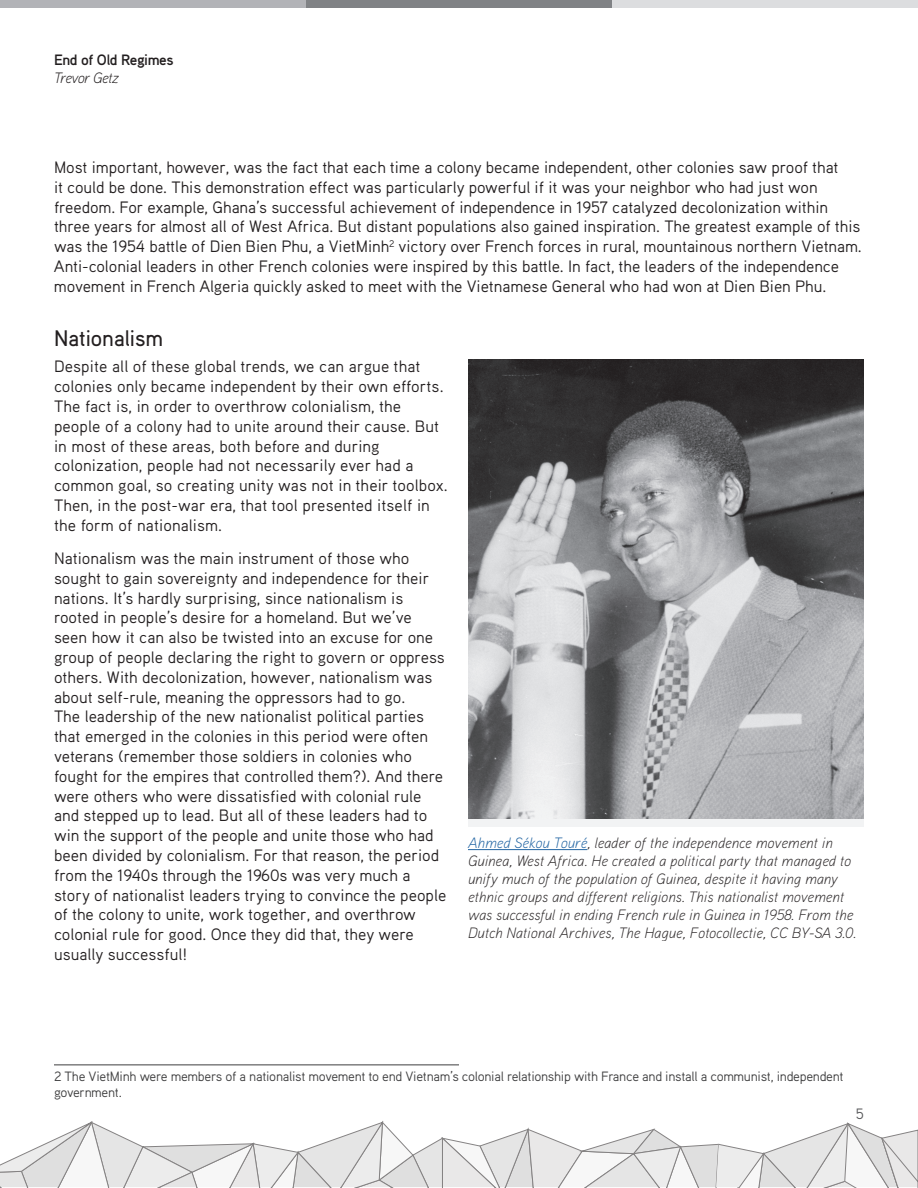
<style>
.page{position:relative;width:918px;height:1188px;background:#fff}
.page>*{position:absolute;margin:0;border:0;box-sizing:border-box;transform-origin:0 0}
.Heading{font:500 22.5px "Aaux Pro";color:#231f20}
.Body{font:16.5px/19.8px "Aaux Pro";color:#231f20}
.t1{font:italic 300 15px/18px "Aaux Pro";color:#231f20}
.t2{font:700 15px "Aaux Pro";letter-spacing:-.03em;color:#231f20}
.t3{font:italic 300 15px "Aaux Pro";letter-spacing:-.035em;color:#231f20}
.t4{font:15px "Aaux Pro";color:#57585a}
.t5{font:13.5px/16.2px "Aaux Pro";letter-spacing:-.02em;color:#3e3e3f}
.s1{color:#175d9e}
</style>
<div class="page">
<div style="left:0;top:0;width:306px;height:8px;background:#b2b3b7"></div>
<div style="left:306px;top:0;width:306px;height:8px;background:#808285"></div>
<div style="left:612px;top:0;width:306px;height:8px;background:#dcdddf"></div>
<svg style="left:0;top:1121px;width:918px;height:67px"></svg>
<hr style="left:54px;top:1065px;width:405px;height:1px;background:#3e3e3f">
<img style="left:468px;top:359px;width:396px;height:459px">
<hr style="left:468px;top:849px;width:119px;height:1px;background:#175d9e">
<p class="t2" style="left:54px;top:51px;width:121px">End of Old Regimes</p>
<p class="t3" style="left:54px;top:69px;width:66px">Trevor Getz</p>
<p class="Body" style="left:54px;top:157px;width:809px">Most important, however, was the fact that each time a colony became independent, other colonies saw proof that<br>it could be done. This demonstration effect was particularly powerful if it was your neighbor who had just won freedom. For example, Ghana’s successful achievement of independence in 1957 catalyzed decolonization within three years for almost all of West Africa. But distant populations also gained inspiration. The greatest example of this was the 1954 battle of Dien Bien Phu, a VietMinh<sup>2</sup> victory over French forces in rural, mountainous northern Vietnam.<br>Anti-colonial leaders in other French colonies were inspired by this battle. In fact, the leaders of the independence movement in French Algeria quickly asked to meet with the Vietnamese General who had won at Dien Bien Phu.</p>
<h2 class="Heading" style="left:54px;top:324px;width:111px">Nationalism</h2>
<p class="Body" style="left:54px;top:356px;width:395px">Despite all of these global trends, we can argue that colonies only became independent by their own efforts.<br>The fact is, in order to overthrow colonialism, the people of a colony had to unite around their cause. But in most of these areas, both before and during colonization, people had not necessarily ever had a common goal, so creating unity was not in their toolbox.<br>Then, in the post-war era, that tool presented itself in the form of nationalism.</p>
<p class="Body" style="left:54px;top:548px;width:394px">Nationalism was the main instrument of those who sought to gain sovereignty and independence for their nations. It’s hardly surprising, since nationalism is rooted in people’s desire for a homeland. But we’ve seen how it can also be twisted into an excuse for one group of people declaring the right to govern or oppress others. With decolonization, however, nationalism was about self-rule, meaning the oppressors had to go.<br>The leadership of the new nationalist political parties that emerged in the colonies in this period were often veterans (remember those soldiers in colonies who fought for the empires that controlled them?). And there were others who were dissatisfied with colonial rule and stepped up to lead. But all of these leaders had to win the support of the people and unite those who had been divided by colonialism. For that reason, the period from the 1940s through the 1960s was very much a story of nationalist leaders trying to convince the people of the colony to unite, work together, and overthrow colonial rule for good. Once they did that, they were usually successful!</p>
<p class="t1" style="left:468px;top:833px;width:390px"><span class="s1">Ahmed Sékou Touré</span>, leader of the independence movement in Guinea, West Africa. He created a political party that managed to unify much of the population of Guinea, despite it having many ethnic groups and different religions. This nationalist movement was successful in ending French rule in Guinea in 1958. From the Dutch National Archives, The Hague, Fotocollectie, CC BY-SA 3.0.</p>
<p class="t5" style="left:54px;top:1068px;width:791px">2 The VietMinh were members of a nationalist movement to end Vietnam’s colonial relationship with France and install a communist, independent government.</p>
<p class="t4" style="left:856px;top:1104px;width:10px">5</p>
</div>
